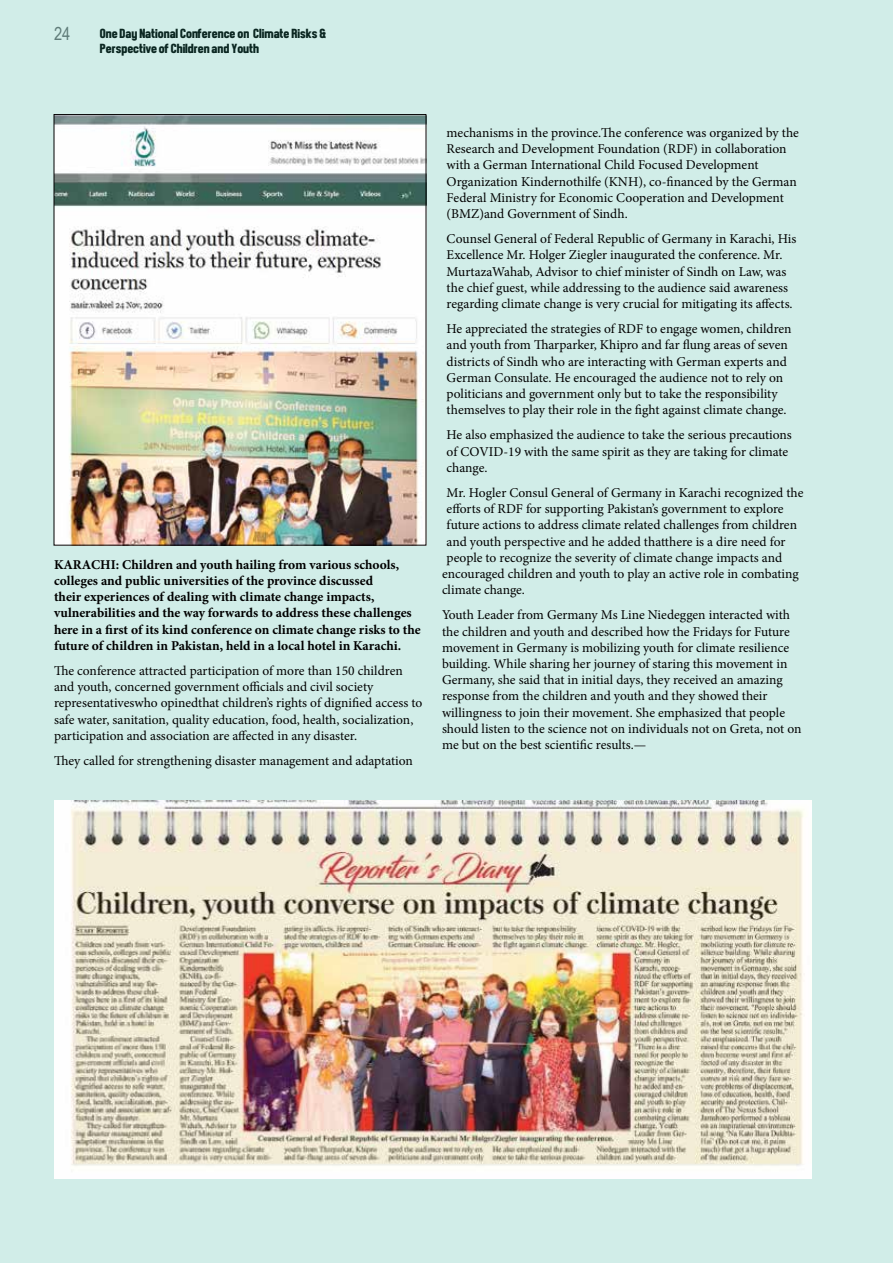
<style>
.page{position:relative;width:893px;height:1263px;background:#d1ede8}
.page>*{position:absolute;margin:0;border:0;box-sizing:border-box;transform-origin:0 0}
.t1{font:18px "Arial Narrow";color:#6d6e71}
.t2{font:13.5px/16.2px "Minion Pro";color:#000}
.t3{font:700 13.5px/16.2px "Minion Pro";color:#000}
.t4{font:13.5px/15px "Front Page Neue";color:#000}
</style>
<div class="page">
<img style="left:56px;top:116px;width:368px;height:427px">
<img style="left:54px;top:801px;width:758px;height:377px">
<h1 class="t1" style="left:54px;top:21px;width:18px">24</h1>
<p class="t4" style="left:100px;top:26px;width:228px">One Day National Conference on Climate Risks &amp;<br>Perspective of Children and Youth</p>
<p class="t3" style="left:54px;top:556px;width:368px">KARACHI: Children and youth hailing from various schools, colleges and public universities of the province discussed<br>their experiences of dealing with climate change impacts, vulnerabilities and the way forwards to address these challenges here in a first of its kind conference on climate change risks to the future of children in Pakistan, held in a local hotel in Karachi.</p>
<p class="t2" style="left:54px;top:663px;width:370px">The conference attracted participation of more than 150 children and youth, concerned government officials and civil society representativeswho opinedthat children’s rights of dignified access to safe water, sanitation, quality education, food, health, socialization, participation and association are affected in any disaster.</p>
<p class="t2" style="left:54px;top:753px;width:360px">They called for strengthening disaster management and adaptation</p>
<p class="t2" style="left:447px;top:125px;width:354px">mechanisms in the province.The conference was organized by the Research and Development Foundation (RDF) in collaboration with a German International Child Focused Development Organization Kindernothilfe (KNH), co-financed by the German Federal Ministry for Economic Cooperation and Development (BMZ)and Government of Sindh.</p>
<p class="t2" style="left:447px;top:231px;width:351px">Counsel General of Federal Republic of Germany in Karachi, His Excellence Mr. Holger Ziegler inaugurated the conference. Mr.<br>MurtazaWahab, Advisor to chief minister of Sindh on Law, was the chief guest, while addressing to the audience said awareness regarding climate change is very crucial for mitigating its affects.</p>
<p class="t2" style="left:447px;top:321px;width:346px">He appreciated the strategies of RDF to engage women, children and youth from Tharparker, Khipro and far flung areas of seven districts of Sindh who are interacting with German experts and German Consulate. He encouraged the audience not to rely on politicians and government only but to take the responsibility themselves to play their role in the fight against climate change.</p>
<p class="t2" style="left:447px;top:427px;width:347px">He also emphasized the audience to take the serious precautions of COVID-19 with the same spirit as they are taking for climate change.</p>
<p class="t2" style="left:447px;top:485px;width:358px">Mr. Hogler Consul General of Germany in Karachi recognized the</p>
<p class="t2" style="left:447px;top:501px;width:338px">efforts of RDF for supporting Pakistan’s government to explore</p>
<p class="t2" style="left:447px;top:517px;width:352px">future actions to address climate related challenges from children</p>
<p class="t2" style="left:447px;top:533px;width:340px">and youth perspective and he added thatthere is a dire need for</p>
<p class="t2" style="left:447px;top:549px;width:337px">people to recognize the severity of climate change impacts and</p>
<p class="t2" style="left:442px;top:566px;width:358px">encouraged children and youth to play an active role in combating</p>
<p class="t2" style="left:442px;top:582px;width:85px">climate change.</p>
<p class="t2" style="left:442px;top:607px;width:361px">Youth Leader from Germany Ms Line Niedeggen interacted with the children and youth and described how the Fridays for Future movement in Germany is mobilizing youth for climate resilience building. While sharing her journey of staring this movement in Germany, she said that in initial days, they received an amazing response from the children and youth and they showed their willingness to join their movement. She emphasized that people should listen to the science not on individuals not on Greta, not on me but on the best scientific results.—</p>
</div>
